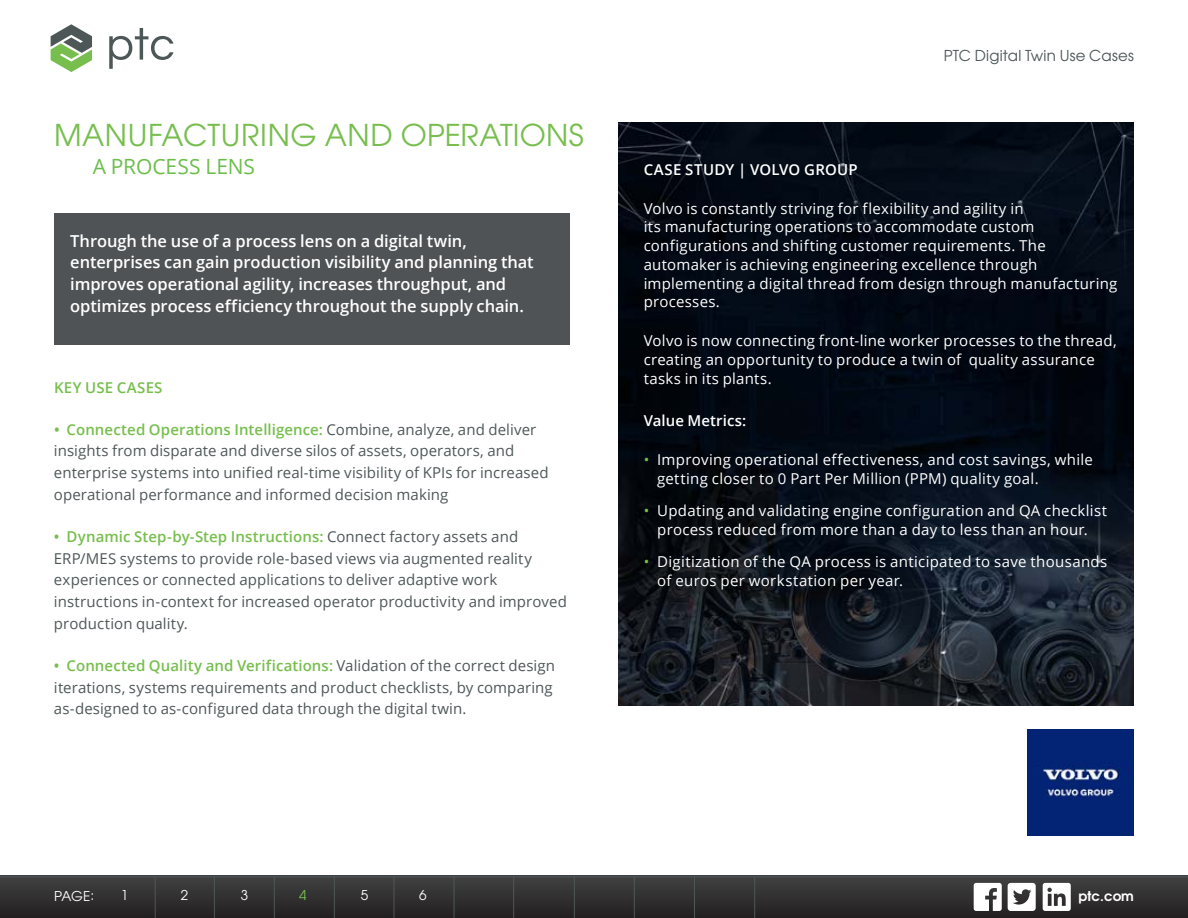
<style>
.page{position:relative;width:1188px;height:918px;background:#fff}
.page>*{position:absolute;margin:0;border:0;box-sizing:border-box;transform-origin:0 0}
._4__eBK_Subhead{font:30px "Te X Gyre Adventor";letter-spacing:.015em;color:#77be4e}
._3__eBK_Text_Body{font:21px "Open Sans";letter-spacing:-.005em;color:#6cbe4c}
._3__eBK_Text_Body-2{font:600 16.5px/21.8px "Open Sans";letter-spacing:-.005em;color:#fff}
._3__eBK_Text_Body-3{font:15px/18.8px "Open Sans";letter-spacing:.02em;color:#fff}
._3__eBK_Text_Body-4{font:15px/21.8px "Open Sans";letter-spacing:.005em;color:#4e5758}
._3__eBK_Text_Body-5{font:600 15px "Open Sans";letter-spacing:.01em;color:#fff}
.t1{font:15px "Te X Gyre Adventor";letter-spacing:.015em;color:#4e5758}
._3__eBK_Text_Body-6{font:600 15px "Open Sans";letter-spacing:.02em;color:#77be4e}
.t2{font:13.5px "Te X Gyre Adventor";color:#fff}
.t3{font:700 13.5px "Te X Gyre Adventor";color:#fff}
.t4{font:13.5px "Te X Gyre Adventor";color:#77be4e}
.s1{font-weight:600;color:#77be4e}
.s2{color:#77be4e}
</style>
<div class="page">
<div style="left:0;top:876px;width:1188px;height:42px;background:linear-gradient(to bottom,#414243,#242021)"></div>
<hr style="left:155px;top:877px;width:1px;height:41px;background:#4e5758">
<hr style="left:214px;top:877px;width:1px;height:41px;background:#4e5758">
<hr style="left:274px;top:877px;width:1px;height:41px;background:#4e5758">
<hr style="left:334px;top:877px;width:1px;height:41px;background:#4e5758">
<hr style="left:394px;top:877px;width:1px;height:41px;background:#4e5758">
<hr style="left:454px;top:877px;width:1px;height:41px;background:#4e5758">
<hr style="left:513px;top:877px;width:1px;height:41px;background:#4e5758">
<hr style="left:574px;top:877px;width:1px;height:41px;background:#4e5758">
<hr style="left:634px;top:877px;width:1px;height:41px;background:#4e5758">
<hr style="left:0;top:877px;width:1188px;height:1px;background:#4e5758">
<hr style="left:694px;top:877px;width:1px;height:41px;background:#4e5758">
<svg style="left:51px;top:24px;width:41px;height:48px"></svg>
<svg style="left:109px;top:28px;width:64px;height:41px"></svg>
<hr style="left:754px;top:877px;width:1px;height:41px;background:#4e5758">
<svg style="left:974px;top:883px;width:28px;height:28px"></svg>
<svg style="left:1008px;top:883px;width:28px;height:28px"></svg>
<svg style="left:1043px;top:883px;width:28px;height:28px"></svg>
<img style="left:618px;top:123px;width:516px;height:582px">
<img style="left:1028px;top:730px;width:105px;height:105px">
<div style="left:54px;top:213px;width:516px;height:132px;background:#505355"></div>
<p class="_4__eBK_Subhead" style="left:54px;top:112px;width:531px">MANUFACTURING AND OPERATIONS</p>
<p class="_3__eBK_Text_Body" style="left:93px;top:152px;width:164px">A PROCESS LENS</p>
<p class="_3__eBK_Text_Body-2" style="left:70px;top:229px;width:465px">Through the use of a process lens on a digital twin, enterprises can gain production visibility and planning that improves operational agility, increases throughput, and optimizes process efficiency throughout the supply chain.</p>
<p class="_3__eBK_Text_Body-6" style="left:54px;top:377px;width:110px">KEY USE CASES</p>
<p class="_3__eBK_Text_Body-4" style="left:54px;top:418px;width:496px"><span class="s1">• Connected Operations Intelligence:</span> Combine, analyze, and deliver insights from disparate and diverse silos of assets, operators, and enterprise systems into unified real-time visibility of KPIs for increased operational performance and informed decision making</p>
<p class="_3__eBK_Text_Body-4" style="left:54px;top:525px;width:514px"><span class="s1">• Dynamic Step-by-Step Instructions:</span> Connect factory assets and ERP/MES systems to provide role-based views via augmented reality experiences or connected applications to deliver adaptive work instructions in-context for increased operator productivity and improved production quality.</p>
<p class="_3__eBK_Text_Body-4" style="left:54px;top:654px;width:502px"><span class="s1">• Connected Quality and Verifications:</span> Validation of the correct design iterations, systems requirements and product checklists, by comparing as-designed to as-configured data through the digital twin.</p>
<p class="t1" style="left:944px;top:44px;width:192px">PTC Digital Twin Use Cases</p>
<p class="_3__eBK_Text_Body-5" style="left:644px;top:159px;width:216px">CASE STUDY | VOLVO GROUP</p>
<p class="_3__eBK_Text_Body-3" style="left:644px;top:198px;width:475px">Volvo is constantly striving for flexibility and agility in<br>its manufacturing operations to accommodate custom configurations and shifting customer requirements. The automaker is achieving engineering excellence through implementing a digital thread from design through manufacturing processes.</p>
<p class="_3__eBK_Text_Body-3" style="left:644px;top:331px;width:475px">Volvo is now connecting front-line worker processes to the thread, creating an opportunity to produce a twin of quality assurance tasks in its plants.</p>
<p class="_3__eBK_Text_Body-5" style="left:644px;top:410px;width:104px">Value Metrics:</p>
<p class="_3__eBK_Text_Body-3" style="left:657px;top:450px;width:437px;text-indent:-14px"><span class="s2">•</span> Improving operational effectiveness, and cost savings, while getting closer to 0 Part Per Million (PPM) quality goal.</p>
<p class="_3__eBK_Text_Body-3" style="left:644px;top:501px;width:465px;text-align:center"><span class="s2">•</span> Updating and validating engine configuration and QA checklist process reduced from more than a day to less than an hour.</p>
<p class="_3__eBK_Text_Body-3" style="left:657px;top:552px;width:452px;text-indent:-14px"><span class="s2">•</span> Digitization of the QA process is anticipated to save thousands of euros per workstation per year.</p>
<p class="t2" style="left:54px;top:886px;width:42px">PAGE:</p>
<p class="t2" style="left:121px;top:884px;width:9px">1</p>
<p class="t2" style="left:181px;top:884px;width:9px">2</p>
<p class="t2" style="left:241px;top:884px;width:9px">3</p>
<p class="t4" style="left:299px;top:884px;width:9px">4</p>
<p class="t2" style="left:361px;top:884px;width:9px">5</p>
<p class="t2" style="left:419px;top:884px;width:9px">6</p>
<p class="t3" style="left:1079px;top:885px;width:57px">ptc.com</p>
</div>
